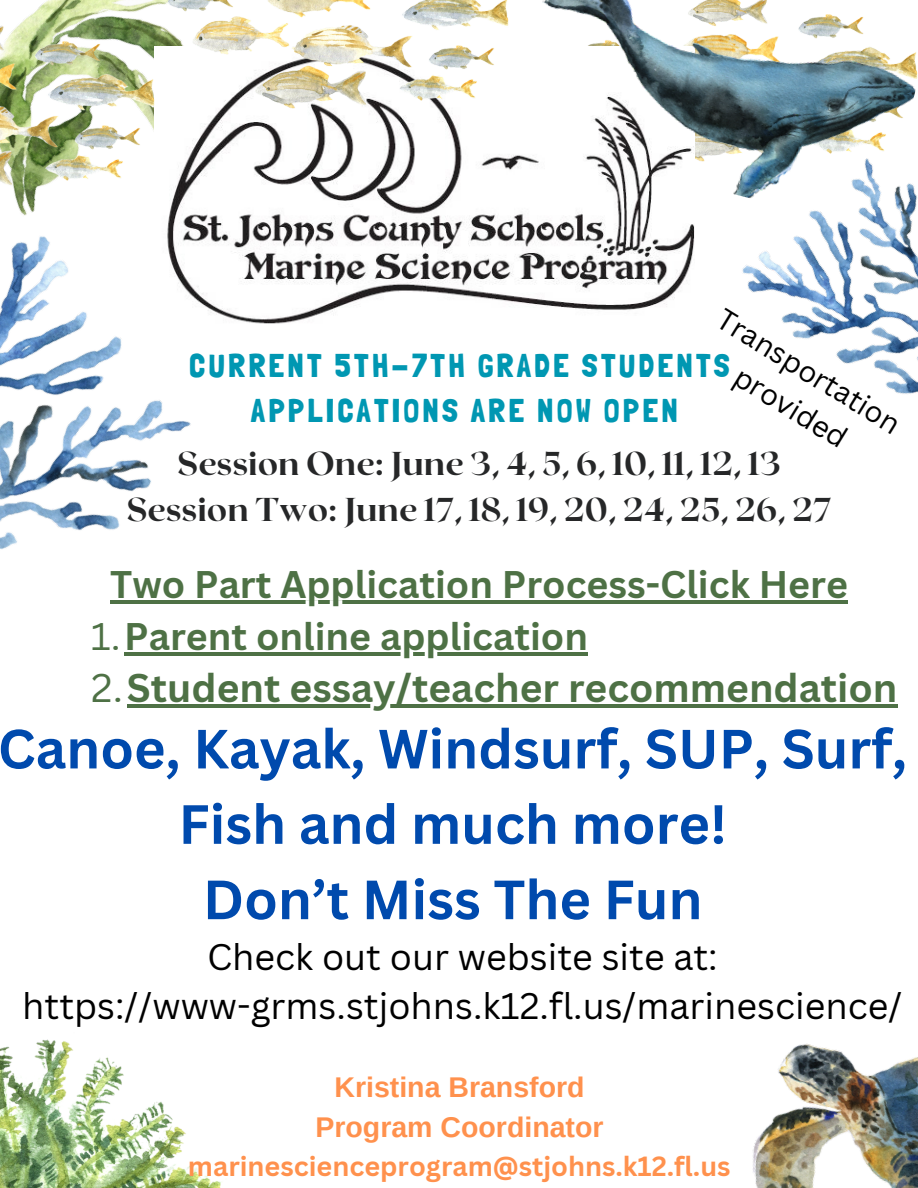
<style>
.page{position:relative;width:918px;height:1188px;background:#fff}
.page>*{position:absolute;margin:0;border:0;box-sizing:border-box;transform-origin:0 0}
.t1{font:700 54px/75.3px "Canva Sans";color:#004aad;text-align:center}
.t2{font:700 39px "Canva Sans";color:#4e7145}
.t3{font:700 37.5px "Canva Sans";color:#4e7145}
.t4{font:36px/49.5px "Canva Sans";color:#000;text-align:center}
.t5{font:800 33px "Roxborough CF";color:#262728}
.t6{font:32.85px "Londrina Solid";letter-spacing:.095em;color:#0097b2}
.t7{font:28.95px/39.8px "Canva Sans";color:#000;text-align:center}
.t8{font:700 28.5px/39.3px "Arimo";color:#ff914d;text-align:center}
.t9{font:700 27px "Canva Sans";color:#ff914d}
.s1{font-weight:400}
</style>
<div class="page">
<img style="left:742px;top:231px;width:176px;height:163px">
<img style="left:0;top:1039px;width:221px;height:149px">
<img style="left:0;top:313px;width:227px;height:288px">
<img style="left:0;top:0;width:168px;height:313px">
<img style="left:154px;top:47px;width:540px;height:282px">
<img style="left:752px;top:1044px;width:166px;height:144px">
<img style="left:508px;top:0;width:410px;height:231px">
<img style="left:168px;top:0;width:340px;height:108px">
<img style="left:0;top:23px;width:154px;height:165px">
<hr style="left:110px;top:601px;width:738px;height:3px;background:#4e7145">
<hr style="left:124px;top:652px;width:464px;height:4px;background:#4e7145">
<hr style="left:127px;top:704px;width:771px;height:4px;background:#4e7145">
<h6 class="t7" style="left:731px;top:298px;width:211px;rotate:32deg">Transportation provided</h6>
<p class="t6" style="left:189px;top:346px;width:542px">CURRENT 5TH-7TH GRADE STUDENTS</p>
<h4 class="t6" style="left:251px;top:391px;width:428px">APPLICATIONS ARE NOW OPEN</h4>
<p class="t5" style="left:177px;top:442px;width:605px">Session One: June 3, 4, 5, 6, 10, 11, 12, 13</p>
<h2 class="t5" style="left:127px;top:488px;width:707px">Session Two: June 17, 18, 19, 20, 24, 25, 26, 27</h2>
<h3 class="t3" style="left:110px;top:558px;width:739px">Two Part Application Process-Click Here</h3>
<p class="t3" style="left:91px;top:610px;width:499px"><span class="s1">1.</span>Parent online application</p>
<p class="t2" style="left:91px;top:660px;width:808px"><span class="s1">2.</span>Student essay/teacher recommendation</p>
<h1 class="t1" style="left:-2px;top:710px;width:911px">Canoe, Kayak, Windsurf, SUP, Surf,<br>Fish and much more!<br>Don’t Miss The Fun</h1>
<p class="t4" style="left:22px;top:931px;width:881px">Check out our website site at: https://www-grms.stjohns.k12.fl.us/marinescience/</p>
<h1 class="t8" style="left:315px;top:1068px;width:290px">Kristina Bransford<br>Program Coordinator</h1>
<h1 class="t9" style="left:188px;top:1147px;width:544px">marinescienceprogram@stjohns.k12.fl.us</h1>
</div>
